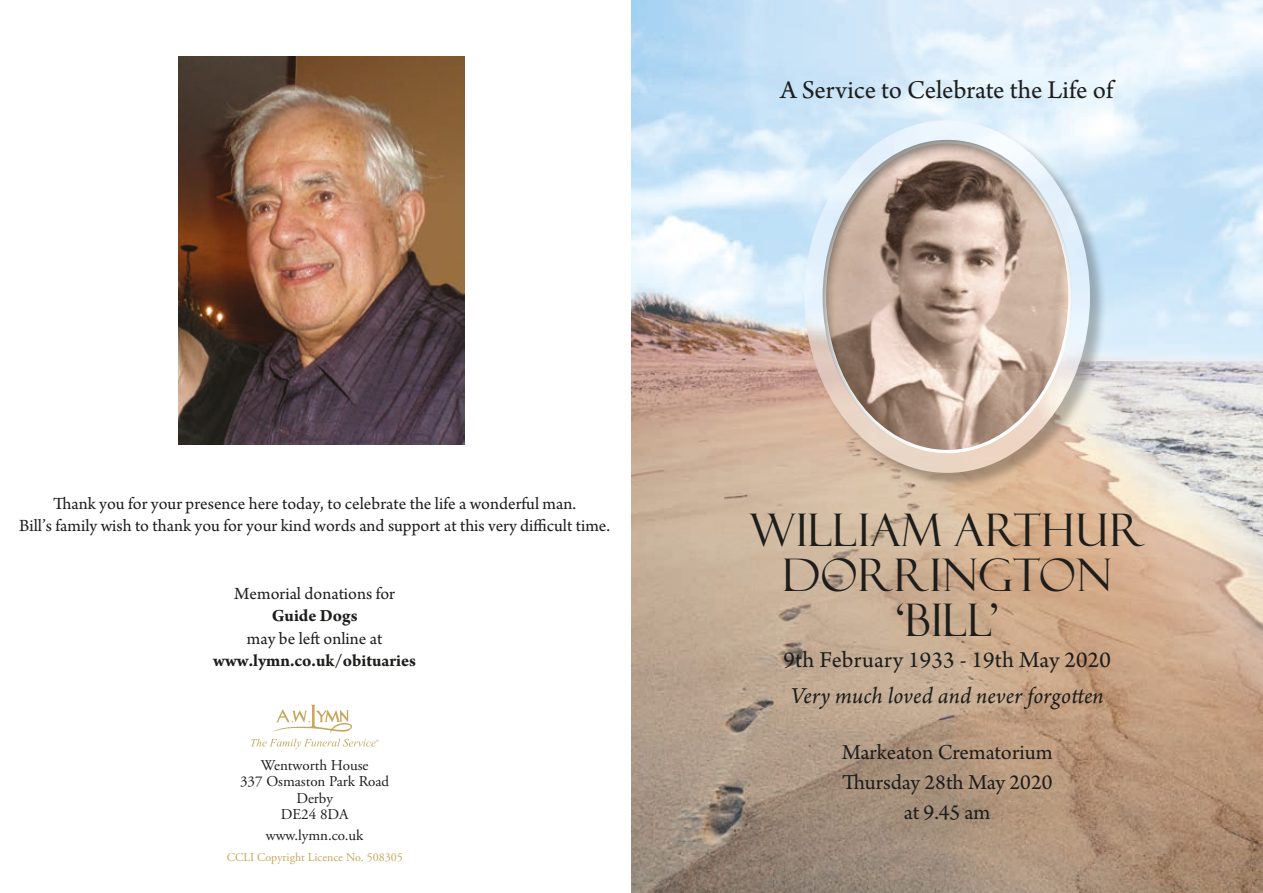
<style>
.page{position:relative;width:1263px;height:893px;background:#fff}
.page>*{position:absolute;margin:0;border:0;box-sizing:border-box;transform-origin:0 0}
.t1{font:45px/45px "Felix Titling";letter-spacing:.01em;color:#1d1d1b;text-align:center}
.t2{font:27px "Arno Pro";color:#1d1d1b}
.t3{font:italic 24px "Arno Pro";letter-spacing:.005em;color:#1d1d1b}
.t4{font:24px "Arno Pro";letter-spacing:.01em;color:#1d1d1b}
.t5{font:22.5px/30px "Arno Pro";letter-spacing:-.005em;color:#1d1d1b;text-align:center}
.t6{font:18px/22.5px "Arno Pro";color:#1d1d1b;text-align:center}
.t7{font:700 18px "Arno Pro";color:#1d1d1b}
.t8{font:15px/16.5px "Adobe Garamond Pro";color:#1d1d1b;text-align:center}
.t9{font:12px "Adobe Garamond Pro";color:#c6a65b}
</style>
<div class="page">
<img style="left:631px;top:0;width:632px;height:893px">
<div style="left:805px;top:121px;width:302px;height:369px;background:#1d1d1b;opacity:.3"></div>
<img style="left:804px;top:120px;width:286px;height:353px">
<div style="left:808px;top:130px;width:277px;height:325px;background:#1d1d1b;opacity:.5"></div>
<svg style="left:251px;top:705px;width:127px;height:44px"></svg>
<img style="left:179px;top:56px;width:285px;height:388px">
<h2 class="t2" style="left:780px;top:75px;width:335px">A Service to Celebrate the Life of</h2>
<p class="t6" style="left:19px;top:493px;width:592px">Thank you for your presence here today, to celebrate the life a wonderful man.<br>Bill’s family wish to thank you for your kind words and support at this very difficult time.</p>
<p class="t6" style="left:234px;top:583px;width:162px">Memorial donations for</p>
<p class="t7" style="left:272px;top:605px;width:87px">Guide Dogs</p>
<p class="t6" style="left:247px;top:628px;width:137px">may be left online at</p>
<p class="t7" style="left:213px;top:650px;width:204px">www.lymn.co.uk/obituaries</p>
<p class="t8" style="left:240px;top:757px;width:151px">Wentworth House<br>337 Osmaston Park Road<br>Derby<br>DE24 8DA</p>
<p class="t8" style="left:266px;top:827px;width:99px">www.lymn.co.uk</p>
<p class="t9" style="left:227px;top:850px;width:178px">CCLI Copyright Licence No. 508305</p>
<h1 class="t1" style="left:749px;top:508px;width:397px">WILLIAM ARTHUR<br>DORRINGTON ‘BILL’</h1>
<h3 class="t4" style="left:784px;top:646px;width:329px">9th February 1933 - 19th May 2020</h3>
<h3 class="t3" style="left:791px;top:682px;width:314px">Very much loved and never forgotten</h3>
<p class="t5" style="left:842px;top:739px;width:213px">Markeaton Crematorium<br>Thursday 28th May 2020 at 9.45 am</p>
</div>
